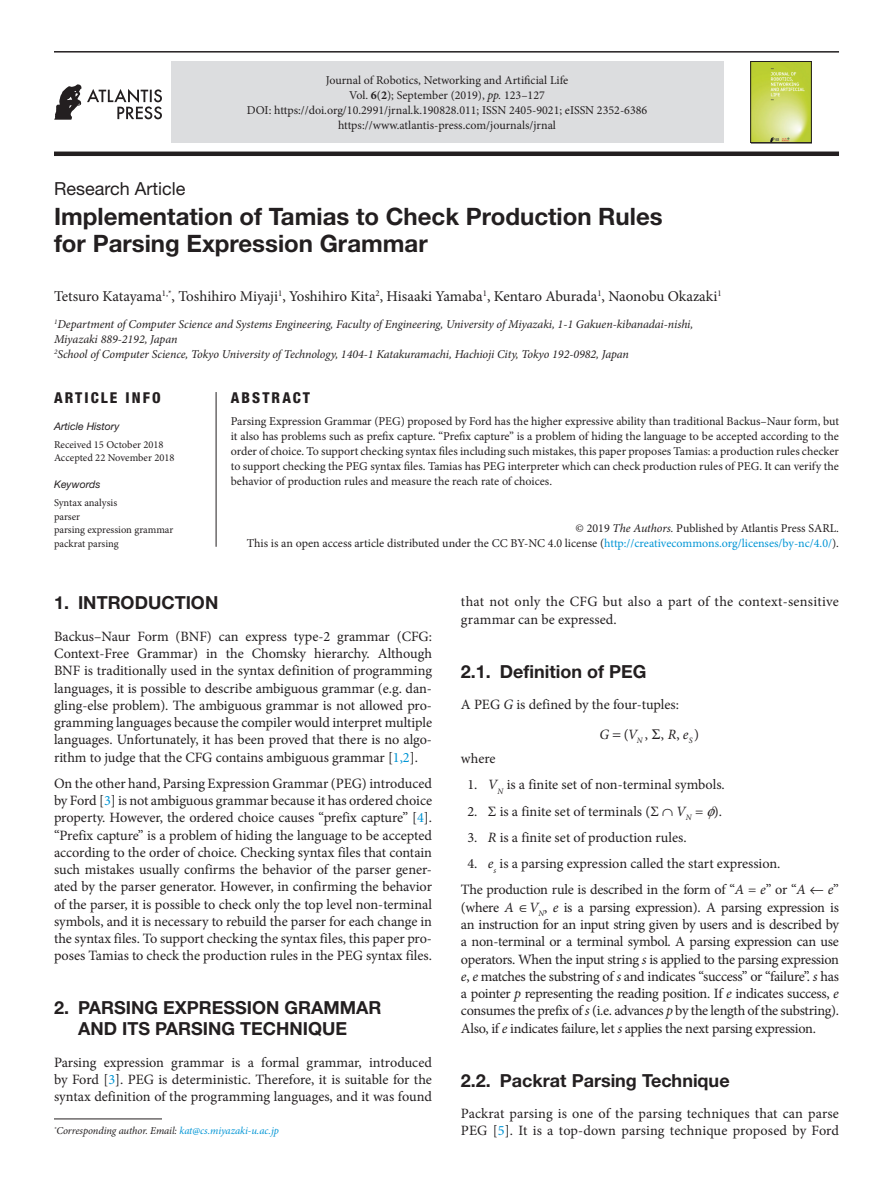
<style>
.page{position:relative;width:893px;height:1191px;background:#fff}
.page>*{position:absolute;margin:0;border:0;box-sizing:border-box;transform-origin:0 0}
.article_title{font:700 24px/27px "Helvetica Neue LT Std";color:#231f20}
.head-1{font:700 18px/21px "Helvetica Neue LT Std";color:#231f20;text-align:center}
.head-2{font:700 18px "Helvetica Neue LT Std";color:#231f20}
.article_type{font:18px "Helvetica Neue LT Std";color:#231f20}
.author_name{font:15px "Minion Pro";letter-spacing:-.005em;color:#231f20}
.abstract{font:800 condensed 15px "Helvetica Neue LT Std";letter-spacing:.14em;color:#231f20}
.para-2{font:14.25px/17.2px "Minion Pro";letter-spacing:-.015em;color:#231f20;text-align:justify}
.para-1{font:14.25px/17.2px "Minion Pro";color:#231f20;text-align:justify}
.num-list-mid{font:14.25px "Minion Pro";color:#231f20}
.t1{font:italic 14.25px "Minion Pro";color:#231f20}
.abstract_text{font:12px/15px "Minion Pro";color:#231f20;text-align:center}
.author-affil{font:italic 12px/15px "Minion Pro";letter-spacing:-.01em;color:#231f20}
.copyright{font:12px/15px "Minion Pro";color:#231f20;text-align:right}
.keywords_text{font:10.5px "Minion Pro";color:#231f20}
.corres_author{font:italic 10.5px "Minion Pro";letter-spacing:-.01em;color:#231f20}
.article_history{font:10.5px "Minion Pro";color:#231f20}
.keywords{font:italic 10.5px "Helvetica Neue LT Std";color:#231f20}
.t2{font:italic 8.25px "Minion Pro";color:#231f20}
.s1{font-weight:700}
.s2{font-style:italic}
.s3{color:#0095d5}
</style>
<div class="page">
<hr style="left:54px;top:51px;width:785px;height:2px;background:#231f20">
<div style="left:54px;top:151px;width:785px;height:5px;background:#231f20"></div>
<div style="left:171px;top:62px;width:552px;height:81px;background:#dcdddf"></div>
<hr style="left:216px;top:392px;width:1px;height:155px;background:#231f20">
<svg style="left:54px;top:84px;width:108px;height:36px"></svg>
<img style="left:753px;top:63px;width:56px;height:78px">
<div style="left:751px;top:61px;width:60px;height:82px;border:1px solid #231f20"></div>
<hr style="left:54px;top:1118px;width:108px;height:1px;background:#231f20">
<p class="abstract_text" style="left:326px;top:73px;width:244px">Journal of Robotics, Networking and Artificial Life<br>Vol. <span class="s1">6</span>(<span class="s1">2</span>); September (2019), <span class="s2">pp.</span> 123–127</p>
<p class="abstract_text" style="left:247px;top:103px;width:402px">DOI: https://doi.org/10.2991/jrnal.k.190828.011; ISSN 2405-9021; eISSN 2352-6386 https://www.atlantis-press.com/journals/jrnal</p>
<p class="article_type" style="left:54px;top:178px;width:133px">Research Article</p>
<p class="article_title" style="left:54px;top:202px;width:610px">Implementation of Tamias to Check Production Rules for Parsing Expression Grammar</p>
<p class="author_name" style="left:54px;top:286px;width:669px">Tetsuro Katayama<sup>1,*</sup>, Toshihiro Miyaji<sup>1</sup>, Yoshihiro Kita<sup>2</sup>, Hisaaki Yamaba<sup>1</sup>, Kentaro Aburada<sup>1</sup>, Naonobu Okazaki<sup>1</sup></p>
<p class="author-affil" style="left:54px;top:317px;width:641px"><sup>1</sup>Department of Computer Science and Systems Engineering, Faculty of Engineering, University of Miyazaki, 1-1 Gakuen-kibanadai-nishi,<br>Miyazaki 889-2192, Japan</p>
<p class="author-affil" style="left:54px;top:347px;width:576px"><sup>2</sup>School of Computer Science, Tokyo University of Technology, 1404-1 Katakuramachi, Hachioji City, Tokyo 192-0982, Japan</p>
<p class="abstract" style="left:54px;top:388px;width:108px">ARTICLE INFO</p>
<p class="keywords" style="left:54px;top:420px;width:67px">Article History</p>
<p class="article_history" style="left:54px;top:437px;width:111px">Received 15 October 2018</p>
<p class="article_history" style="left:54px;top:451px;width:122px">Accepted 22 November 2018</p>
<p class="keywords" style="left:54px;top:478px;width:48px">Keywords</p>
<p class="keywords_text" style="left:54px;top:496px;width:65px">Syntax analysis</p>
<p class="keywords_text" style="left:54px;top:509px;width:28px">parser</p>
<p class="keywords_text" style="left:54px;top:523px;width:121px">parsing expression grammar</p>
<p class="keywords_text" style="left:54px;top:536px;width:66px">packrat parsing</p>
<p class="abstract" style="left:231px;top:388px;width:81px">ABSTRACT</p>
<p class="abstract_text" style="left:231px;top:414px;width:610px;text-align:justify">Parsing Expression Grammar (PEG) proposed by Ford has the higher expressive ability than traditional Backus–Naur form, but it also has problems such as prefix capture. “Prefix capture” is a problem of hiding the language to be accepted according to the order of choice. To support checking syntax files including such mistakes, this paper proposes Tamias: a production rules checker to support checking the PEG syntax files. Tamias has PEG interpreter which can check production rules of PEG. It can verify the behavior of production rules and measure the reach rate of choices.</p>
<p class="copyright" style="left:247px;top:520px;width:594px">© 2019 <span class="s2">The Authors.</span> Published by Atlantis Press SARL.<br>This is an open access article distributed under the CC BY-NC 4.0 license (<span class="s3">http://creativecommons.org/licenses/by-nc/4.0/</span>).</p>
<p class="head-1" style="left:54px;top:592px;width:166px">1. INTRODUCTION</p>
<p class="para-1" style="left:54px;top:627px;width:380px">Backus–Naur Form (BNF) can express type-2 grammar (CFG:<br>Context-Free Grammar) in the Chomsky hierarchy. Although BNF is traditionally used in the syntax definition of programming languages, it is possible to describe ambiguous grammar (e.g. dan&shy;gling-else problem). The ambiguous grammar is not allowed pro&shy;gramming languages because the compiler would interpret multiple languages. Unfortunately, it has been proved that there is no algo&shy;rithm to judge that the CFG contains ambiguous grammar [<span class="s3">1,2</span>].</p>
<p class="para-2" style="left:54px;top:774px;width:380px">On the other hand, Parsing Expression Grammar (PEG) introduced by Ford [<span class="s3">3</span>] is not ambiguous grammar because it has ordered choice property. However, the ordered choice causes “prefix capture” [<span class="s3">4</span>]. “Prefix capture” is a problem of hiding the language to be accepted according to the order of choice. Checking syntax files that contain such mistakes usually confirms the behavior of the parser gener&shy;ated by the parser generator. However, in confirming the behavior of the parser, it is possible to check only the top level non-terminal symbols, and it is necessary to rebuild the parser for each change in the syntax files. To support checking the syntax files, this paper pro&shy;poses Tamias to check the production rules in the PEG syntax files.</p>
<p class="head-1" style="left:54px;top:997px;width:329px">2. PARSING EXPRESSION GRAMMAR<br>AND ITS PARSING TECHNIQUE</p>
<p class="para-1" style="left:54px;top:1053px;width:379px">Parsing expression grammar is a formal grammar, introduced by Ford [<span class="s3">3</span>]. PEG is deterministic. Therefore, it is suitable for the syntax definition of the programming languages, and it was found</p>
<p class="corres_author" style="left:54px;top:1123px;width:226px"><sup>*</sup>Corresponding author. Email: <span class="s3">kat@cs.miyazaki-u.ac.jp</span></p>
<p class="para-1" style="left:461px;top:593px;width:379px">that not only the CFG but also a part of the context-sensitive grammar can be expressed.</p>
<p class="head-2" style="left:461px;top:660px;width:187px">2.1. Definition of PEG</p>
<p class="para-1" style="left:461px;top:696px;width:220px">A PEG <span class="s2">G</span> is defined by the four-tuples:</p>
<p class="t1" style="left:600px;top:725px;width:11px">G</p>
<p class="t1" style="left:628px;top:725px;width:11px">V</p>
<p class="t1" style="left:668px;top:725px;width:22px">R e</p>
<p class="t2" style="left:637px;top:735px;width:7px">N</p>
<p class="t2" style="left:689px;top:735px;width:5px">S</p>
<p class="para-2" style="left:624px;top:726px;width:77px">( ,,,)</p>
<p class="para-2" style="left:461px;top:750px;width:36px">where</p>
<p class="num-list-mid" style="left:467px;top:775px;width:259px">1. <span class="s2">V</span><sub>N</sub> is a finite set of non-terminal symbols.</p>
<p class="num-list-mid" style="left:467px;top:801px;width:256px">2. Σ is a finite set of terminals (Σ ∩ <span class="s2">V</span><sub>N</sub> = ).</p>
<p class="num-list-mid" style="left:467px;top:828px;width:221px">3. <span class="s2">R</span> is a finite set of production rules.</p>
<p class="num-list-mid" style="left:467px;top:854px;width:315px">4. <span class="s2">e</span><sub>s</sub> is a parsing expression called the start expression.</p>
<p class="para-2" style="left:461px;top:881px;width:380px">The production rule is described in the form of “<span class="s2">A</span> = <span class="s2">e</span>” or “<span class="s2">A</span> ← <span class="s2">e</span>” (where <span class="s2">A</span> ∈<span class="s2">V</span><sub>N</sub>, <span class="s2">e</span> is a parsing expression). A parsing expression is an instruction for an input string given by users and is described by a non-terminal or a terminal symbol. A parsing expression can use operators. When the input string <span class="s2">s</span> is applied to the parsing expression <span class="s2">e</span>, <span class="s2">e</span> matches the substring of <span class="s2">s</span> and indicates “success” or “failure”. <span class="s2">s</span> has a pointer <span class="s2">p</span> representing the reading position. If <span class="s2">e</span> indicates success, <span class="s2">e </span>consumes the prefix of <span class="s2">s</span> (i.e. advances <span class="s2">p</span> by the length of the substring).<br>Also, if <span class="s2">e</span> indicates failure, let <span class="s2">s</span> applies the next parsing expression.</p>
<p class="head-2" style="left:461px;top:1069px;width:270px">2.2. Packrat Parsing Technique</p>
<p class="para-1" style="left:461px;top:1105px;width:380px">Packrat parsing is one of the parsing techniques that can parse<br>PEG [<span class="s3">5</span>]. It is a top-down parsing technique proposed by Ford</p>
</div>
